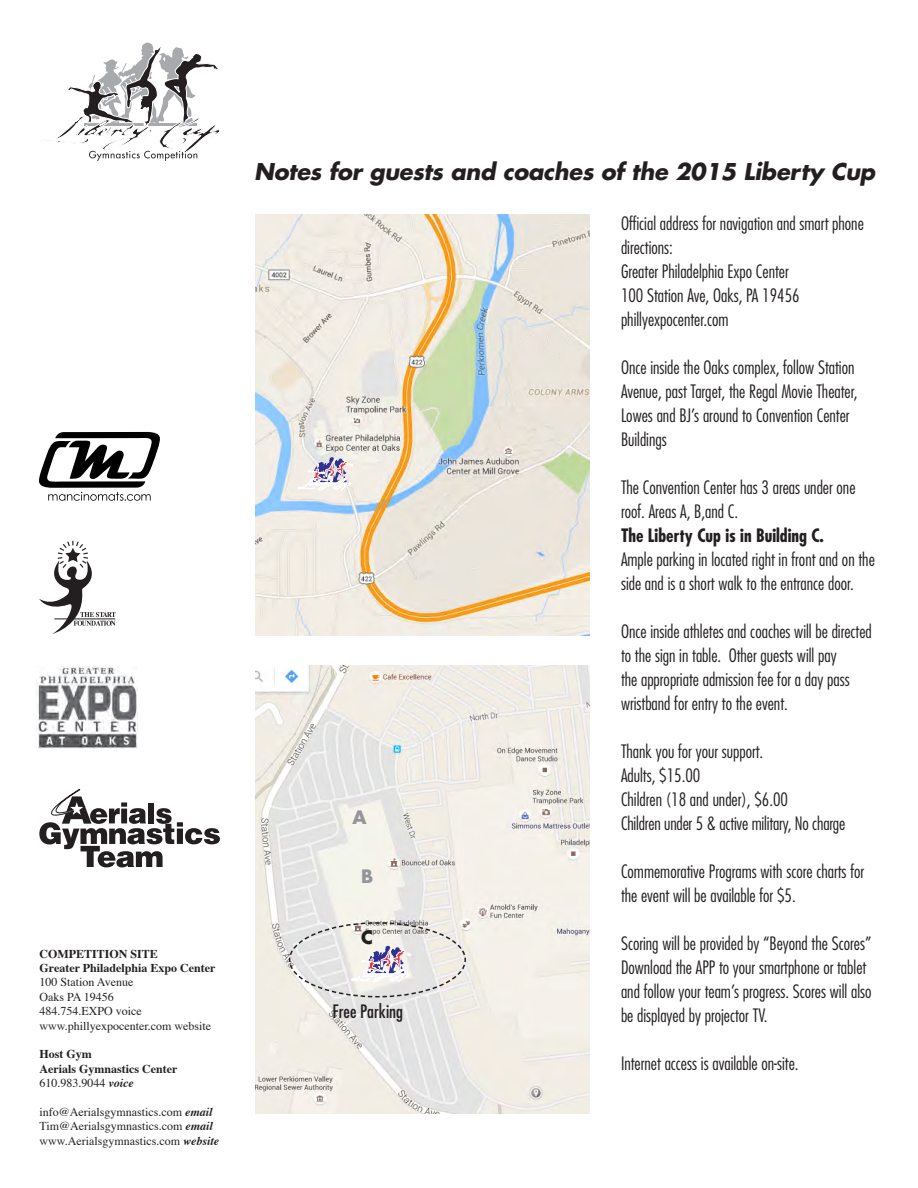
<style>
.page{position:relative;width:918px;height:1188px;background:#fff}
.page>*{position:absolute;margin:0;border:0;box-sizing:border-box;transform-origin:0 0}
.t1{font:italic 700 22.5px "Futura";letter-spacing:-.01em;color:#231f20}
.t2{font:300 condensed 18px/24px "Futura";color:#231f20}
.t3{font:700 condensed 18px "Futura";color:#231f20}
.t4{font:condensed 18px "Futura";color:#231f20}
.t5{font:700 18px "Futura";color:#939598}
.t6{font:700 18px "Futura";color:#231f20}
.t7{font:12px "Times";color:#231f20}
.t8{font:700 12px/14.4px "Times";color:#231f20}
.s1{font-weight:400}
.s2{font-weight:700;font-style:italic}
</style>
<div class="page">
<img style="left:255px;top:215px;width:335px;height:421px">
<img style="left:255px;top:666px;width:335px;height:447px">
<svg style="left:288px;top:921px;width:179px;height:77px;background:#e0dddc"></svg>
<svg style="left:298px;top:457px;width:55px;height:33px"></svg>
<svg style="left:39px;top:789px;width:181px;height:78px"></svg>
<svg style="left:39px;top:541px;width:77px;height:93px"></svg>
<svg style="left:41px;top:43px;width:179px;height:118px"></svg>
<img style="left:37px;top:667px;width:101px;height:82px">
<svg style="left:39px;top:432px;width:121px;height:69px"></svg>
<p class="t8" style="left:40px;top:947px;width:120px">COMPETITION SITE</p>
<p class="t8" style="left:40px;top:961px;width:177px">Greater Philadelphia Expo Center<br><span class="s1">100 Station Avenue</span></p>
<p class="t7" style="left:40px;top:989px;width:76px">Oaks PA 19456</p>
<p class="t7" style="left:40px;top:1004px;width:104px">484.754.EXPO voice</p>
<p class="t7" style="left:40px;top:1018px;width:173px">www.phillyexpocenter.com website</p>
<p class="t8" style="left:40px;top:1048px;width:54px">Host Gym</p>
<p class="t8" style="left:40px;top:1062px;width:139px">Aerials Gymnastics Center</p>
<p class="t7" style="left:40px;top:1076px;width:96px">610.983.9044 <span class="s2">voice</span></p>
<p class="t7" style="left:40px;top:1104px;width:175px">info@Aerialsgymnastics.com <span class="s2">email</span></p>
<p class="t7" style="left:40px;top:1119px;width:175px">Tim@Aerialsgymnastics.com <span class="s2">email</span></p>
<p class="t7" style="left:40px;top:1133px;width:181px">www.Aerialsgymnastics.com <span class="s2">website</span></p>
<p class="t1" style="left:254px;top:156px;width:623px">Notes for guests and coaches of the 2015 Liberty Cup</p>
<p class="t5" style="left:353px;top:805px;width:16px">A</p>
<p class="t5" style="left:361px;top:864px;width:14px">B</p>
<p class="t6" style="left:361px;top:925px;width:13px">C</p>
<p class="t4" style="left:333px;top:1000px;width:72px">Free Parking</p>
<p class="t2" style="left:621px;top:211px;width:244px">Official address for navigation and smart phone directions:</p>
<p class="t2" style="left:621px;top:259px;width:169px">Greater Philadelphia Expo Center</p>
<p class="t2" style="left:621px;top:283px;width:180px">100 Station Ave, Oaks, PA 19456</p>
<p class="t2" style="left:621px;top:307px;width:109px">phillyexpocenter.com</p>
<p class="t2" style="left:621px;top:355px;width:238px">Once inside the Oaks complex, follow Station Avenue, past Target, the Regal Movie Theater, Lowes and BJ’s around to Convention Center Buildings</p>
<p class="t2" style="left:621px;top:475px;width:236px">The Convention Center has 3 areas under one roof. Areas A, B,and C.</p>
<p class="t3" style="left:621px;top:523px;width:204px">The Liberty Cup is in Building C.</p>
<p class="t2" style="left:621px;top:547px;width:255px">Ample parking in located right in front and on the side and is a short walk to the entrance door.</p>
<p class="t2" style="left:621px;top:619px;width:252px">Once inside athletes and coaches will be directed to the sign in table. Other guests will pay<br>the appropriate admission fee for a day pass wristband for entry to the event.</p>
<p class="t2" style="left:621px;top:739px;width:144px">Thank you for your support.</p>
<p class="t2" style="left:621px;top:763px;width:81px">Adults, $15.00</p>
<p class="t2" style="left:621px;top:787px;width:169px">Children (18 and under), $6.00</p>
<p class="t2" style="left:621px;top:811px;width:226px">Children under 5 &amp; active military, No charge</p>
<p class="t2" style="left:621px;top:859px;width:245px">Commemorative Programs with score charts for the event will be available for $5.</p>
<p class="t2" style="left:621px;top:931px;width:252px">Scoring will be provided by “Beyond the Scores” Download the APP to your smartphone or tablet and follow your team’s progress. Scores will also be displayed by projector TV.</p>
<p class="t2" style="left:621px;top:1051px;width:179px">Internet access is available on-site.</p>
</div>
